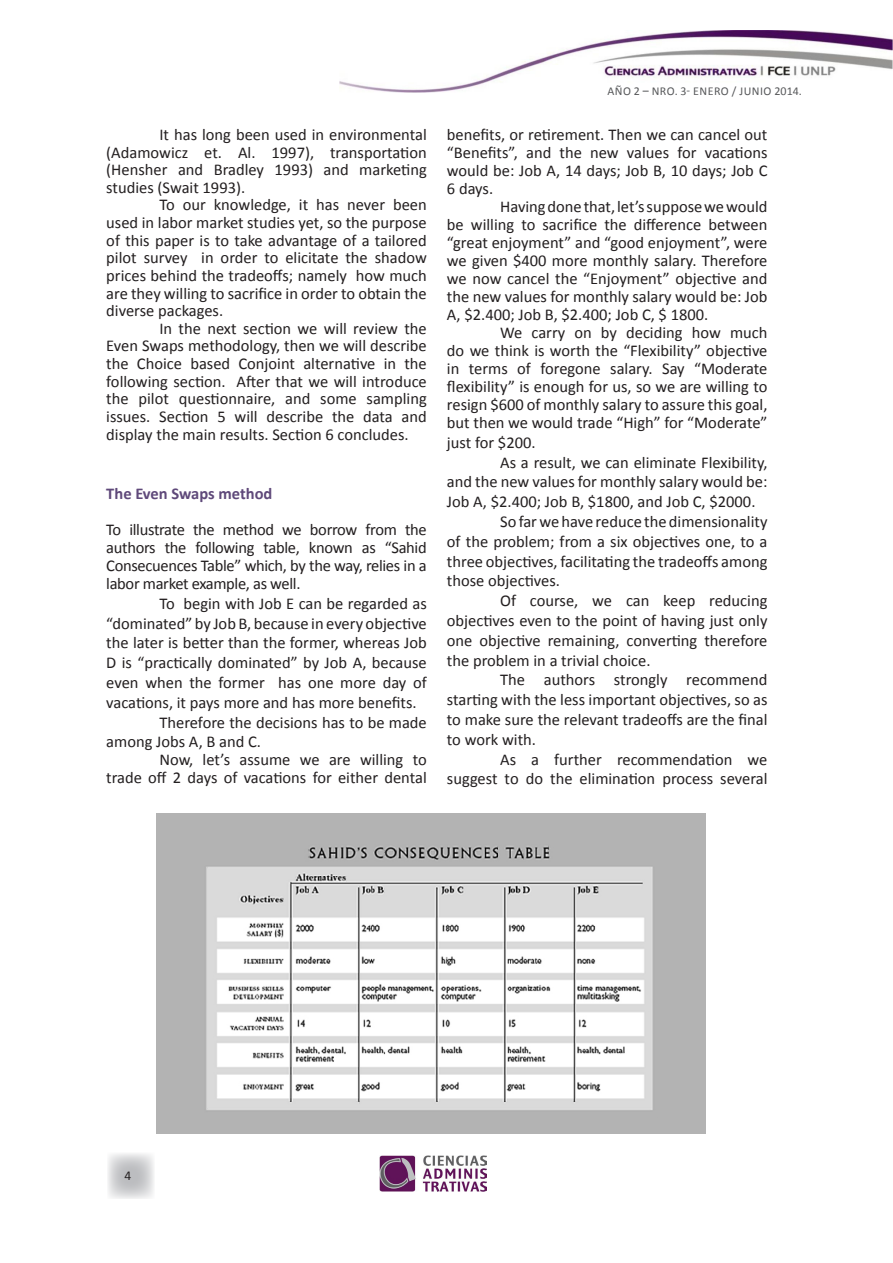
<style>
.page{position:relative;width:893px;height:1263px;background:#fff}
.page>*{position:absolute;margin:0;border:0;box-sizing:border-box;transform-origin:0 0}
.t1{font:16.5px/18px "Calibri";color:#231f20;text-align:justify}
.t2{font:700 16.5px "Calibri";color:#5f497a}
.t3{font:13.5px "Calibri";color:#231f20}
.t4{font:12px "Calibri";letter-spacing:.04em;color:#57585a}
</style>
<div class="page">
<div style="left:156px;top:813px;width:550px;height:320px;background:#b3b3b3"></div>
<img style="left:340px;top:30px;width:553px;height:63px">
<svg style="left:108px;top:1153px;width:46px;height:46px;background:#d7d7d9"></svg>
<img style="left:206px;top:846px;width:447px;height:264px">
<img style="left:379px;top:1156px;width:107px;height:36px">
<p class="t1" style="left:106px;top:126px;width:322px;text-indent:53px">It has long been used in environmental (Adamowicz et. Al. 1997), transportation (Hensher and Bradley 1993) and marketing studies (Swait 1993).</p>
<p class="t1" style="left:106px;top:196px;width:322px;text-indent:53px">To our knowledge, it has never been used in labor market studies yet, so the purpose of this paper is to take advantage of a tailored pilot survey in order to elicitate the shadow prices behind the tradeoffs; namely how much are they willing to sacrifice in order to obtain the diverse packages.</p>
<p class="t1" style="left:106px;top:320px;width:322px;text-indent:53px">In the next section we will review the Even Swaps methodology, then we will describe the Choice based Conjoint alternative in the following section. After that we will introduce the pilot questionnaire, and some sampling issues. Section 5 will describe the data and display the main results. Section 6 concludes.</p>
<p class="t2" style="left:106px;top:483px;width:168px">The Even Swaps method</p>
<p class="t1" style="left:106px;top:521px;width:322px">To illustrate the method we borrow from the authors the following table, known as “Sahid Consecuences Table” which, by the way, relies in a labor market example, as well.</p>
<p class="t1" style="left:106px;top:593px;width:322px;line-height:19.8px;text-indent:53px">To begin with Job E can be regarded as “dominated” by Job B, because in every objective the later is better than the former, whereas Job D is “practically dominated” by Job A, because even when the former has one more day of vacations, it pays more and has more benefits.</p>
<p class="t1" style="left:106px;top:712px;width:322px;line-height:19.8px;text-indent:53px">Therefore the decisions has to be made among Jobs A, B and C.</p>
<p class="t1" style="left:106px;top:751px;width:322px;text-align:right">Now, let’s assume we are willing to<br>trade off 2 days of vacations for either dental</p>
<p class="t4" style="left:607px;top:83px;width:196px">AÑO 2 – NRO. 3- ENERO / JUNIO 2014.</p>
<p class="t1" style="left:447px;top:126px;width:322px">benefits, or retirement. Then we can cancel out “Benefits”, and the new values for vacations would be: Job A, 14 days; Job B, 10 days; Job C 6 days.</p>
<p class="t1" style="left:447px;top:198px;width:322px;text-indent:53px">Having done that, let’s suppose we would be willing to sacrifice the difference between “great enjoyment” and “good enjoyment”, were we given $400 more monthly salary. Therefore we now cancel the “Enjoyment” objective and the new values for monthly salary would be: Job A, $2.400; Job B, $2.400; Job C, $ 1800.</p>
<p class="t1" style="left:447px;top:324px;width:322px;text-indent:53px">We carry on by deciding how much do we think is worth the “Flexibility” objective in terms of foregone salary. Say “Moderate flexibility” is enough for us, so we are willing to resign $600 of monthly salary to assure this goal, but then we would trade “High” for “Moderate”</p>
<p class="t1" style="left:447px;top:433px;width:90px">just for $200.</p>
<p class="t1" style="left:447px;top:452px;width:322px;line-height:19.8px;text-indent:53px">As a result, we can eliminate Flexibility, and the new values for monthly salary would be:<br>Job A, $2.400; Job B, $1800, and Job C, $2000.</p>
<p class="t1" style="left:447px;top:512px;width:322px;line-height:19.8px;text-indent:53px">So far we have reduce the dimensionality of the problem; from a six objectives one, to a three objectives, facilitating the tradeoffs among those objectives.</p>
<p class="t1" style="left:447px;top:591px;width:322px;line-height:19.8px;text-indent:53px">Of course, we can keep reducing objectives even to the point of having just only one objective remaining, converting therefore the problem in a trivial choice.</p>
<p class="t1" style="left:447px;top:670px;width:322px;line-height:19.8px;text-indent:53px">The authors strongly recommend starting with the less important objectives, so as to make sure the relevant tradeoffs are the final to work with.</p>
<p class="t1" style="left:447px;top:749px;width:322px;line-height:19.8px;text-align:right">As a further recommendation we suggest to do the elimination process several</p>
<p class="t3" style="left:124px;top:1166px;width:8px">4</p>
</div>
